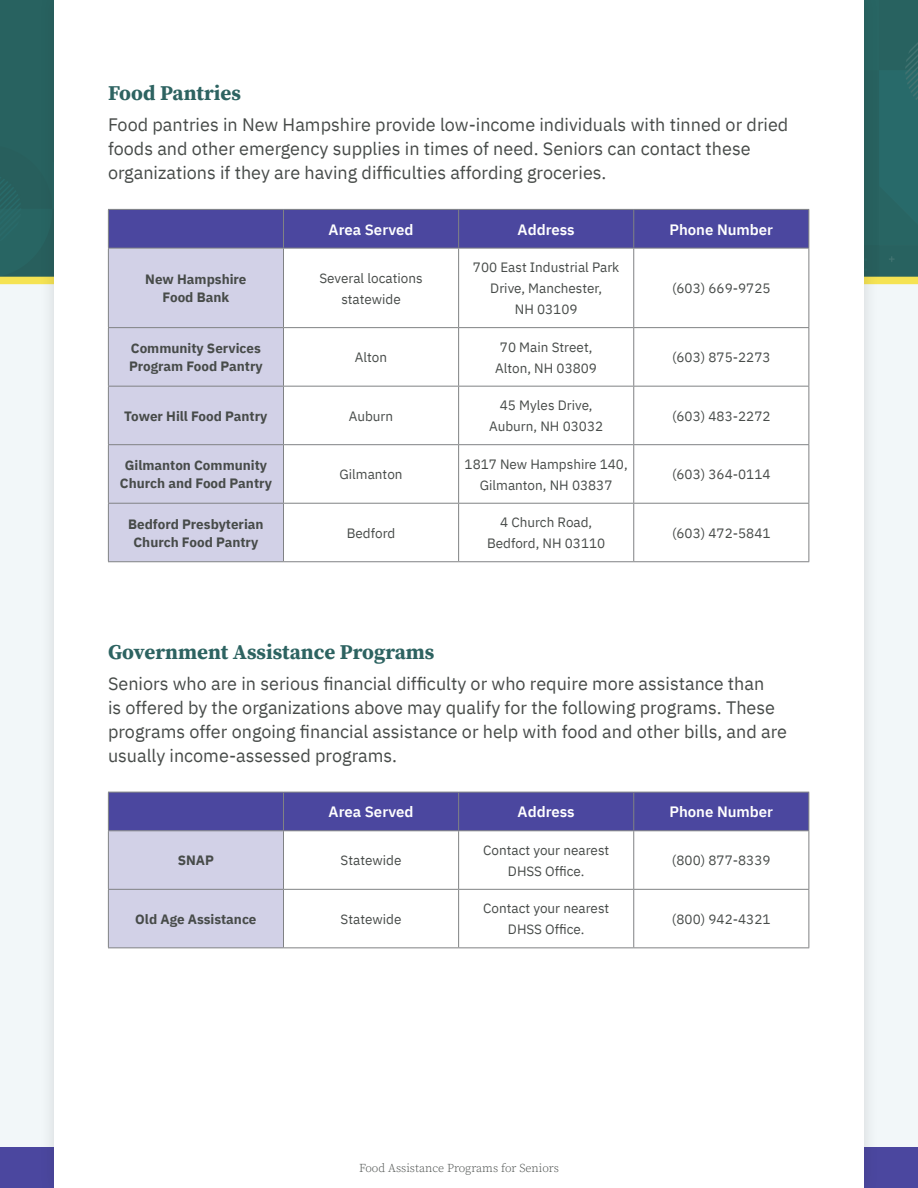
<style>
.page{position:relative;width:918px;height:1188px;background:#f2f7f9}
.page>*{position:absolute;margin:0;border:0;box-sizing:border-box;transform-origin:0 0}
.t1{font:700 21px "Source Serif Pro";color:#2d6361}
.t2{font:18px/24px "IBM Plex Sans";color:#474b49}
.t3{font:600 15px "IBM Plex Sans";color:#fff}
.t4{font:13.5px/21px "IBM Plex Sans";color:#474b49;text-align:center}
.t5{font:700 13.5px/18px "IBM Plex Sans";color:#474b49;text-align:center}
.t6{font:300 12px "Source Serif Pro";color:#474b49}
</style>
<div class="page">
<div style="left:0;top:0;width:918px;height:280px;background:#2d6361"></div>
<div style="left:0;top:277px;width:918px;height:7px;background:#f5e353"></div>
<div style="left:0;top:1148px;width:918px;height:40px;background:#4b479f"></div>
<div style="left:39px;top:0;width:841px;height:1188px;background:#231f20;opacity:.15"></div>
<div style="left:54px;top:0;width:810px;height:1188px;background:#fff"></div>
<div style="left:109px;top:210px;width:699px;height:38px;background:#4b479f"></div>
<div style="left:109px;top:249px;width:174px;height:312px;background:#d2d1e7"></div>
<hr style="left:283px;top:210px;width:1px;height:38px;background:#808284">
<hr style="left:458px;top:210px;width:1px;height:38px;background:#808284">
<hr style="left:633px;top:210px;width:1px;height:38px;background:#808284">
<hr style="left:458px;top:248px;width:1px;height:79px;background:#808284">
<hr style="left:633px;top:248px;width:1px;height:79px;background:#808284">
<hr style="left:108px;top:327px;width:176px;height:1px;background:#808284">
<hr style="left:284px;top:327px;width:175px;height:1px;background:#808284">
<hr style="left:459px;top:327px;width:175px;height:1px;background:#808284">
<hr style="left:458px;top:328px;width:1px;height:58px;background:#808284">
<hr style="left:634px;top:327px;width:175px;height:1px;background:#808284">
<hr style="left:633px;top:328px;width:1px;height:58px;background:#808284">
<hr style="left:108px;top:386px;width:176px;height:1px;background:#808284">
<hr style="left:284px;top:386px;width:175px;height:1px;background:#808284">
<hr style="left:459px;top:386px;width:175px;height:1px;background:#808284">
<hr style="left:458px;top:387px;width:1px;height:57px;background:#808284">
<hr style="left:634px;top:386px;width:175px;height:1px;background:#808284">
<hr style="left:633px;top:387px;width:1px;height:57px;background:#808284">
<hr style="left:108px;top:444px;width:176px;height:1px;background:#808284">
<hr style="left:284px;top:444px;width:175px;height:1px;background:#808284">
<hr style="left:459px;top:444px;width:175px;height:1px;background:#808284">
<hr style="left:458px;top:445px;width:1px;height:58px;background:#808284">
<hr style="left:634px;top:444px;width:175px;height:1px;background:#808284">
<hr style="left:633px;top:445px;width:1px;height:58px;background:#808284">
<hr style="left:108px;top:503px;width:176px;height:1px;background:#808284">
<hr style="left:284px;top:503px;width:175px;height:1px;background:#808284">
<hr style="left:459px;top:503px;width:175px;height:1px;background:#808284">
<hr style="left:458px;top:504px;width:1px;height:57px;background:#808284">
<hr style="left:634px;top:503px;width:175px;height:1px;background:#808284">
<hr style="left:633px;top:504px;width:1px;height:57px;background:#808284">
<hr style="left:808px;top:248px;width:1px;height:79px;background:#808284">
<hr style="left:808px;top:328px;width:1px;height:58px;background:#808284">
<hr style="left:808px;top:387px;width:1px;height:57px;background:#808284">
<hr style="left:808px;top:445px;width:1px;height:58px;background:#808284">
<hr style="left:808px;top:504px;width:1px;height:57px;background:#808284">
<hr style="left:284px;top:561px;width:175px;height:1px;background:#808284">
<hr style="left:459px;top:561px;width:175px;height:1px;background:#808284">
<hr style="left:634px;top:561px;width:175px;height:1px;background:#808284">
<hr style="left:108px;top:209px;width:176px;height:1px;background:#808284">
<hr style="left:108px;top:210px;width:1px;height:38px;background:#808284">
<hr style="left:284px;top:209px;width:175px;height:1px;background:#808284">
<hr style="left:459px;top:209px;width:175px;height:1px;background:#808284">
<hr style="left:634px;top:209px;width:175px;height:1px;background:#808284">
<hr style="left:808px;top:210px;width:1px;height:38px;background:#808284">
<hr style="left:284px;top:248px;width:175px;height:1px;background:#808284">
<hr style="left:459px;top:248px;width:175px;height:1px;background:#808284">
<hr style="left:634px;top:248px;width:175px;height:1px;background:#808284">
<hr style="left:108px;top:248px;width:176px;height:1px;background:#808284">
<hr style="left:108px;top:248px;width:1px;height:79px;background:#808284">
<hr style="left:283px;top:248px;width:1px;height:79px;background:#808284">
<hr style="left:108px;top:328px;width:1px;height:58px;background:#808284">
<hr style="left:283px;top:328px;width:1px;height:58px;background:#808284">
<hr style="left:108px;top:387px;width:1px;height:57px;background:#808284">
<hr style="left:283px;top:387px;width:1px;height:57px;background:#808284">
<hr style="left:108px;top:445px;width:1px;height:58px;background:#808284">
<hr style="left:283px;top:445px;width:1px;height:58px;background:#808284">
<hr style="left:108px;top:504px;width:1px;height:57px;background:#808284">
<hr style="left:283px;top:504px;width:1px;height:57px;background:#808284">
<hr style="left:108px;top:561px;width:176px;height:1px;background:#808284">
<svg style="left:109px;top:793px;width:699px;height:154px"></svg>
<hr style="left:283px;top:792px;width:1px;height:38px;background:#808284">
<hr style="left:458px;top:792px;width:1px;height:38px;background:#808284">
<hr style="left:633px;top:792px;width:1px;height:38px;background:#808284">
<hr style="left:458px;top:831px;width:1px;height:58px;background:#808284">
<hr style="left:633px;top:831px;width:1px;height:58px;background:#808284">
<hr style="left:108px;top:889px;width:176px;height:1px;background:#808284">
<hr style="left:284px;top:889px;width:175px;height:1px;background:#808284">
<hr style="left:459px;top:889px;width:175px;height:1px;background:#808284">
<hr style="left:458px;top:890px;width:1px;height:57px;background:#808284">
<hr style="left:634px;top:889px;width:175px;height:1px;background:#808284">
<hr style="left:633px;top:890px;width:1px;height:57px;background:#808284">
<hr style="left:808px;top:831px;width:1px;height:58px;background:#808284">
<hr style="left:808px;top:890px;width:1px;height:57px;background:#808284">
<hr style="left:284px;top:947px;width:175px;height:1px;background:#808284">
<hr style="left:459px;top:947px;width:175px;height:1px;background:#808284">
<hr style="left:634px;top:947px;width:175px;height:1px;background:#808284">
<hr style="left:108px;top:792px;width:176px;height:1px;background:#808284">
<hr style="left:108px;top:792px;width:1px;height:38px;background:#808284">
<hr style="left:284px;top:792px;width:175px;height:1px;background:#808284">
<hr style="left:459px;top:792px;width:175px;height:1px;background:#808284">
<hr style="left:634px;top:792px;width:175px;height:1px;background:#808284">
<hr style="left:808px;top:792px;width:1px;height:38px;background:#808284">
<hr style="left:284px;top:830px;width:175px;height:1px;background:#808284">
<hr style="left:459px;top:830px;width:175px;height:1px;background:#808284">
<hr style="left:634px;top:830px;width:175px;height:1px;background:#808284">
<hr style="left:108px;top:830px;width:176px;height:1px;background:#808284">
<hr style="left:108px;top:831px;width:1px;height:58px;background:#808284">
<hr style="left:283px;top:831px;width:1px;height:58px;background:#808284">
<hr style="left:108px;top:890px;width:1px;height:57px;background:#808284">
<hr style="left:283px;top:890px;width:1px;height:57px;background:#808284">
<hr style="left:108px;top:947px;width:176px;height:1px;background:#808284">
<p class="t1" style="left:108px;top:79px;width:135px">Food Pantries</p>
<p class="t2" style="left:108px;top:111px;width:682px">Food pantries in New Hampshire provide low-income individuals with tinned or dried foods and other emergency supplies in times of need. Seniors can contact these organizations if they are having difficulties affording groceries.</p>
<p class="t3" style="left:329px;top:217px;width:86px">Area Served</p>
<p class="t3" style="left:518px;top:217px;width:59px">Address</p>
<p class="t3" style="left:669px;top:217px;width:105px">Phone Number</p>
<p class="t5" style="left:145px;top:269px;width:103px">New Hampshire<br>Food Bank</p>
<p class="t4" style="left:319px;top:266px;width:105px">Several locations statewide</p>
<p class="t4" style="left:473px;top:256px;width:148px">700 East Industrial Park<br>Drive, Manchester,<br>NH 03109</p>
<p class="t4" style="left:672px;top:277px;width:100px">(603) 669-9725</p>
<p class="t5" style="left:129px;top:338px;width:135px;text-align:left">Community Services<br>Program Food Pantry</p>
<p class="t4" style="left:355px;top:346px;width:34px">Alton</p>
<p class="t4" style="left:495px;top:335px;width:103px">70 Main Street,<br>Alton, NH 03809</p>
<p class="t4" style="left:672px;top:346px;width:100px">(603) 875-2273</p>
<p class="t5" style="left:124px;top:406px;width:145px">Tower Hill Food Pantry</p>
<p class="t4" style="left:349px;top:404px;width:46px">Auburn</p>
<p class="t4" style="left:489px;top:394px;width:116px">45 Myles Drive,<br>Auburn, NH 03032</p>
<p class="t4" style="left:672px;top:404px;width:100px">(603) 483-2272</p>
<p class="t5" style="left:120px;top:455px;width:153px">Gilmanton Community<br>Church and Food Pantry</p>
<p class="t4" style="left:340px;top:463px;width:65px">Gilmanton</p>
<p class="t4" style="left:465px;top:452px;width:165px">1817 New Hampshire 140,<br>Gilmanton, NH 03837</p>
<p class="t4" style="left:672px;top:463px;width:100px">(603) 364-0114</p>
<p class="t5" style="left:128px;top:514px;width:137px">Bedford Presbyterian<br>Church Food Pantry</p>
<p class="t4" style="left:347px;top:521px;width:50px">Bedford</p>
<p class="t4" style="left:487px;top:511px;width:120px">4 Church Road,<br>Bedford, NH 03110</p>
<p class="t4" style="left:672px;top:521px;width:100px">(603) 472-5841</p>
<p class="t1" style="left:108px;top:637px;width:328px">Government Assistance Programs</p>
<p class="t2" style="left:108px;top:670px;width:681px">Seniors who are in serious financial difficulty or who require more assistance than<br>is offered by the organizations above may qualify for the following programs. These programs offer ongoing financial assistance or help with food and other bills, and are usually income-assessed programs.</p>
<p class="t3" style="left:329px;top:800px;width:86px">Area Served</p>
<p class="t3" style="left:518px;top:800px;width:59px">Address</p>
<p class="t3" style="left:669px;top:800px;width:105px">Phone Number</p>
<p class="t5" style="left:178px;top:850px;width:38px">SNAP</p>
<p class="t4" style="left:341px;top:849px;width:62px">Statewide</p>
<p class="t4" style="left:483px;top:838px;width:128px">Contact your nearest<br>DHSS Office.</p>
<p class="t4" style="left:672px;top:849px;width:100px">(800) 877-8339</p>
<p class="t5" style="left:135px;top:909px;width:123px">Old Age Assistance</p>
<p class="t4" style="left:341px;top:907px;width:62px">Statewide</p>
<p class="t4" style="left:483px;top:897px;width:128px">Contact your nearest<br>DHSS Office.</p>
<p class="t4" style="left:672px;top:907px;width:100px">(800) 942-4321</p>
<p class="t6" style="left:359px;top:1160px;width:201px">Food Assistance Programs for Seniors</p>
</div>
